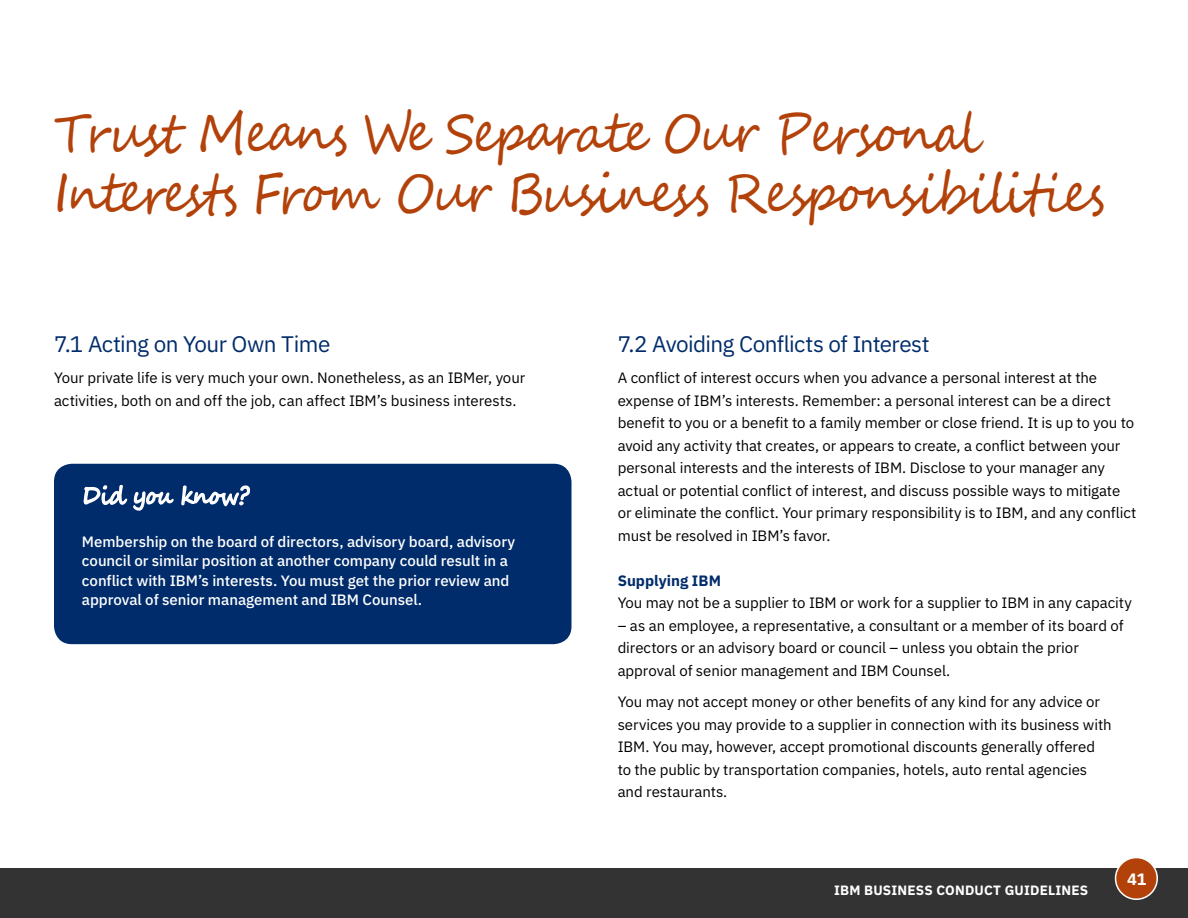
<style>
.page{position:relative;width:1188px;height:918px;background:#fff}
.page>*{position:absolute;margin:0;border:0;box-sizing:border-box;transform-origin:0 0}
.t1{font:54px/60px "Segoe Script";letter-spacing:-.05em;color:#b2420a;scale:.9 1}
.t2{font:24px "Segoe Script";letter-spacing:-.025em;color:#fff;scale:.9 1}
.t3{font:22.5px "IBM Plex Sans";letter-spacing:-.025em;color:#002c6b}
.t4{font:700 16.5px "IBM Plex Sans";color:#fff}
.Body_Text{font:15px/22.5px "IBM Plex Sans";letter-spacing:-.005em;color:#000}
.Callout_body{font:500 15px/19.5px "IBM Plex Sans";color:#fff}
.t5{font:700 15px "IBM Plex Sans";color:#002c6b}
.t6{font:700 13.5px "IBM Plex Sans";letter-spacing:.015em;color:#fff}
</style>
<div class="page">
<hr style="left:0;top:868px;width:1px;height:50px;background:#333">
<div style="left:1px;top:868px;width:1187px;height:50px;background:#333"></div>
<div style="left:1116px;top:858px;width:41px;height:41px;background:#b2420a;border-radius:50%"></div>
<div style="left:1115px;top:857px;width:43px;height:43px;border:2px solid #fff;border-radius:50%"></div>
<div style="left:54px;top:464px;width:518px;height:180px;background:#002c6b;border-radius:18px"></div>
<svg style="left:83px;top:484px;width:91px;height:27px"></svg>
<svg style="left:181px;top:485px;width:70px;height:22px"></svg>
<h2 class="t1" style="left:54px;top:104px;width:1169px">Trust Means We Separate Our Personal<br>Interests From Our Business Responsibilities</h2>
<h3 class="t3" style="left:54px;top:327px;width:278px">7.1 Acting on Your Own Time</h3>
<p class="Body_Text" style="left:54px;top:366px;width:473px">Your private life is very much your own. Nonetheless, as an IBMer, your activities, both on and off the job, can affect IBM’s business interests.</p>
<h4 class="t2" style="left:82px;top:476px;width:187px">Did you know?</h4>
<p class="Callout_body" style="left:82px;top:530px;width:435px">Membership on the board of directors, advisory board, advisory council or similar position at another company could result in a conflict with IBM’s interests. You must get the prior review and approval of senior management and IBM Counsel.</p>
<h3 class="t3" style="left:618px;top:327px;width:314px">7.2 Avoiding Conflicts of Interest</h3>
<p class="Body_Text" style="left:618px;top:366px;width:520px">A conflict of interest occurs when you advance a personal interest at the expense of IBM’s interests. Remember: a personal interest can be a direct benefit to you or a benefit to a family member or close friend. It is up to you to avoid any activity that creates, or appears to create, a conflict between your personal interests and the interests of IBM. Disclose to your manager any actual or potential conflict of interest, and discuss possible ways to mitigate or eliminate the conflict. Your primary responsibility is to IBM, and any conflict must be resolved in IBM’s favor.</p>
<h4 class="t5" style="left:618px;top:569px;width:105px">Supplying IBM</h4>
<p class="Body_Text" style="left:618px;top:591px;width:516px">You may not be a supplier to IBM or work for a supplier to IBM in any capacity</p>
<p class="Body_Text" style="left:618px;top:613px;width:508px">– as an employee, a representative, a consultant or a member of its board of directors or an advisory board or council – unless you obtain the prior approval of senior management and IBM Counsel.</p>
<p class="Body_Text" style="left:618px;top:690px;width:495px">You may not accept money or other benefits of any kind for any advice or services you may provide to a supplier in connection with its business with IBM. You may, however, accept promotional discounts generally offered to the public by transportation companies, hotels, auto rental agencies and restaurants.</p>
<p class="t6" style="left:834px;top:879px;width:256px">IBM BUSINESS CONDUCT GUIDELINES</p>
<p class="t4" style="left:1127px;top:866px;width:21px">41</p>
</div>
